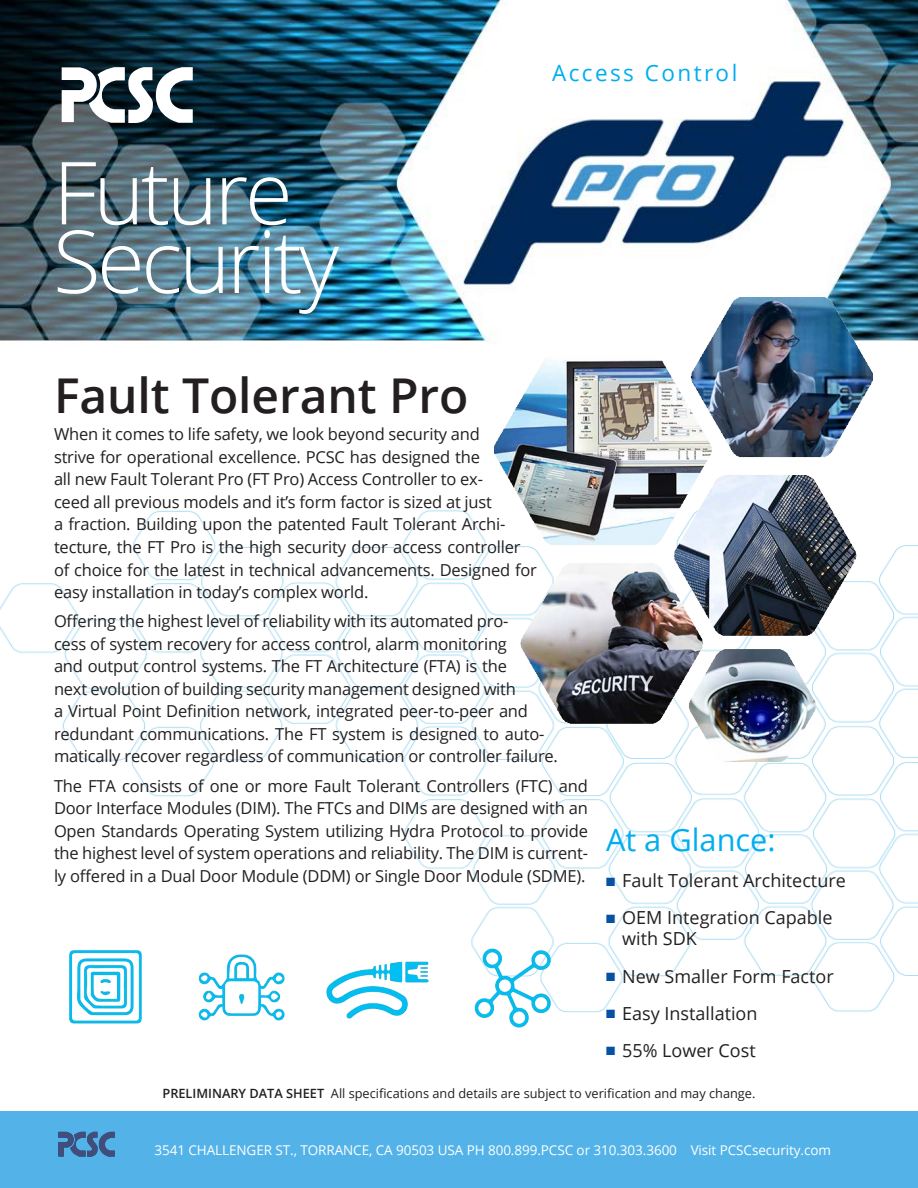
<style>
.page{position:relative;width:918px;height:1188px;background:#fff}
.page>*{position:absolute;margin:0;border:0;box-sizing:border-box;transform-origin:0 0}
.InfoHeading{font:300 87px "Open Sans";letter-spacing:-.04em;color:#fff}
.InfoBody{font:600 48px "Open Sans";color:#231f20}
.bullet_list{font:30.75px "Open Sans";color:#00aeef}
.InfoBodyPlus{font:22.5px "Open Sans";letter-spacing:.11em;color:#00aeef}
.bullet_list-2{font:18px/21px "Open Sans";color:#231f20}
.InfoBodyPlus-2{font:16.5px/22.5px "Open Sans";letter-spacing:-.01em;color:#231f20}
.t1{font:13.5px "Open Sans";letter-spacing:-.005em;color:#fff}
.bullet_list-3{font:12.75px "Open Sans";color:#231f20}
.s1{color:#0551a4}
.s2{font-weight:600}
</style>
<div class="page">
<img style="left:0;top:371px;width:918px;height:741px">
<img style="left:0;top:0;width:918px;height:343px">
<svg style="left:62px;top:67px;width:131px;height:56px"></svg>
<div style="left:0;top:1112px;width:918px;height:76px;background:#53b3e8"></div>
<svg style="left:58px;top:1132px;width:57px;height:25px"></svg>
<img style="left:494px;top:297px;width:378px;height:465px">
<img style="left:68px;top:918px;width:492px;height:123px">
<p class="InfoHeading" style="left:53px;top:133px;width:241px">Future</p>
<p class="InfoHeading" style="left:53px;top:202px;width:288px">Security</p>
<p class="InfoBodyPlus" style="left:552px;top:58px;width:187px">Access Control</p>
<p class="InfoBody" style="left:54px;top:362px;width:416px">Fault Tolerant Pro</p>
<p class="InfoBodyPlus-2" style="left:54px;top:423px;width:485px">When it comes to life safety, we look beyond security and<br>strive for operational excellence. PCSC has designed the<br>all new Fault Tolerant Pro (FT Pro) Access Controller to ex-<br>ceed all previous models and it’s form factor is sized at just<br>a fraction. Building upon the patented Fault Tolerant Archi&shy;tecture, the FT Pro is the high security door access controller of choice for the latest in technical advancements. Designed for easy installation in today’s complex world.</p>
<p class="InfoBodyPlus-2" style="left:54px;top:610px;width:506px">Offering the highest level of reliability with its automated pro-<br>cess of system recovery for access control, alarm monitoring<br>and output control systems. The FT Architecture (FTA) is the<br>next evolution of building security management designed with<br>a Virtual Point Definition network, integrated peer-to-peer and redundant communications. The FT system is designed to auto&shy;matically recover regardless of communication or controller failure.</p>
<p class="InfoBodyPlus-2" style="left:54px;top:774px;width:536px;text-align:justify">The FTA consists of one or more Fault Tolerant Controllers (FTC) and Door Interface Modules (DIM). The FTCs and DIMs are designed with an Open Standards Operating System utilizing Hydra Protocol to provide the highest level of system operations and reliability. The DIM is current&shy;ly offered in a Dual Door Module (DDM) or Single Door Module (SDME).</p>
<p class="bullet_list" style="left:606px;top:819px;width:171px">At a Glance:</p>
<p class="bullet_list-2" style="left:606px;top:870px;width:241px"><span class="s1">■</span> Fault Tolerant Architecture</p>
<p class="bullet_list-2" style="left:622px;top:907px;width:212px;text-indent:-16px"><span class="s1">■</span> OEM Integration Capable with SDK</p>
<p class="bullet_list-2" style="left:606px;top:965px;width:229px"><span class="s1">■</span> New Smaller Form Factor</p>
<p class="bullet_list-2" style="left:606px;top:1002px;width:153px"><span class="s1">■</span> Easy Installation</p>
<p class="bullet_list-2" style="left:606px;top:1039px;width:151px"><span class="s1">■</span> 55% Lower Cost</p>
<p class="bullet_list-3" style="left:163px;top:1084px;width:594px"><span class="s2">PRELIMINARY DATA SHEET</span> All specifications and details are subject to verification and may change.</p>
<p class="t1" style="left:154px;top:1140px;width:678px">3541 CHALLENGER ST., TORRANCE, CA 90503 USA PH 800.899.PCSC or 310.303.3600 Visit PCSCsecurity.com</p>
</div>
